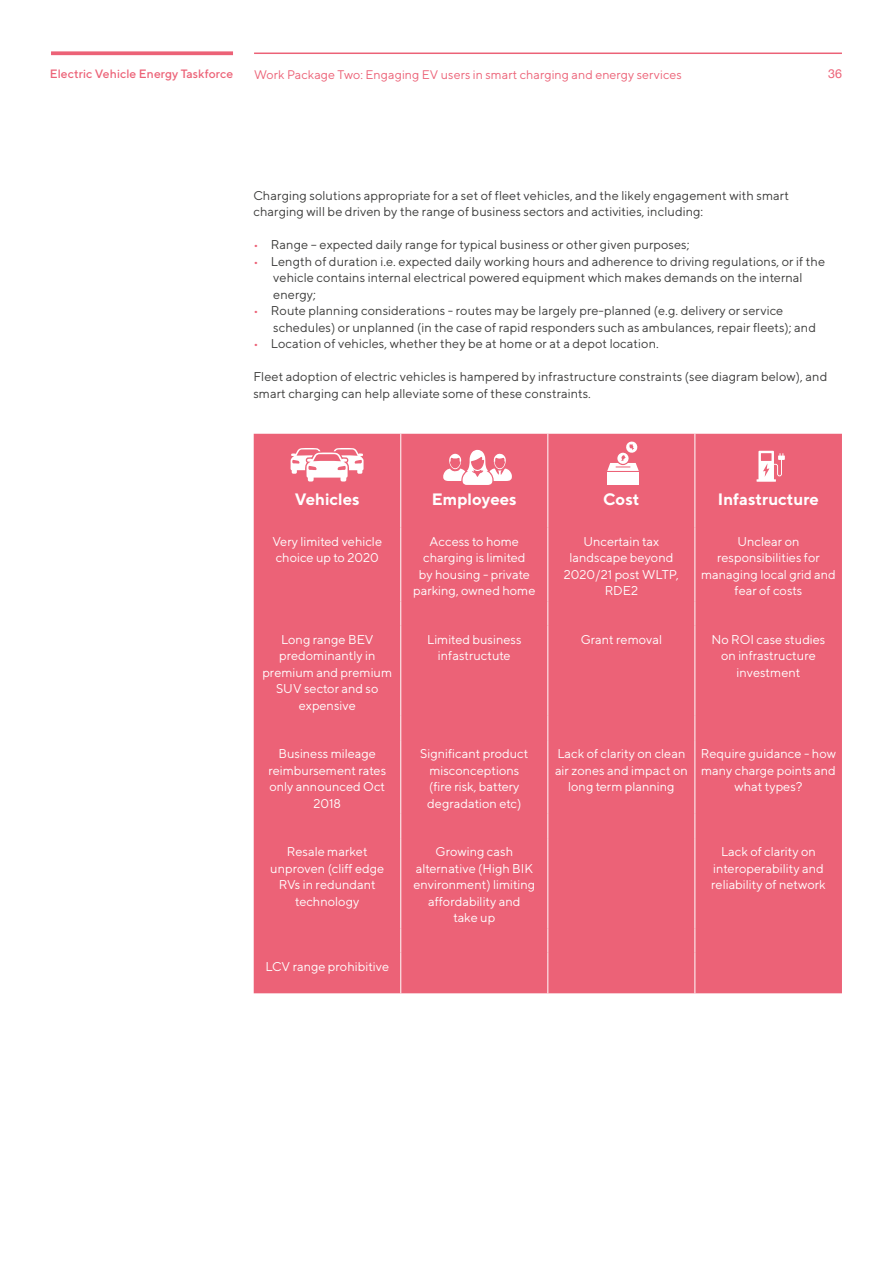
<style>
.page{position:relative;width:893px;height:1263px;background:#fff}
.page>*{position:absolute;margin:0;border:0;box-sizing:border-box;transform-origin:0 0}
.t1{font:700 16.5px "TT Norms";color:#fff}
.t2{font:12.75px/16.5px "TT Norms";color:#fff;text-align:center}
.t3{font:12.75px/16.5px "TT Norms";letter-spacing:.005em;color:#3c3c3b}
.t4{font:12.45px "TT Norms";letter-spacing:.005em;color:#ec6277}
.t5{font:12.45px "Helvetica Neue";color:#ec6277}
.t6{font:500 12.15px "TT Norms";letter-spacing:.005em;color:#ec6277}
.s1{color:#ec6277}
</style>
<div class="page">
<hr style="left:254px;top:53px;width:588px;height:1px;background:#ec6277">
<svg style="left:51px;top:51px;width:182px;height:4px"></svg>
<div style="left:254px;top:434px;width:588px;height:559px;background:#ec6277"></div>
<hr style="left:400px;top:434px;width:1px;height:94px;background:#fff">
<hr style="left:547px;top:434px;width:1px;height:94px;background:#fff">
<hr style="left:695px;top:434px;width:1px;height:94px;background:#fff">
<hr style="left:400px;top:528px;width:1px;height:73px;background:#fff">
<hr style="left:547px;top:528px;width:1px;height:73px;background:#fff">
<hr style="left:695px;top:528px;width:1px;height:73px;background:#fff">
<svg style="left:400px;top:601px;width:1px;height:25px"></svg>
<svg style="left:547px;top:601px;width:1px;height:25px"></svg>
<svg style="left:695px;top:601px;width:1px;height:25px"></svg>
<hr style="left:400px;top:626px;width:1px;height:90px;background:#fff">
<hr style="left:547px;top:626px;width:1px;height:90px;background:#fff">
<hr style="left:695px;top:626px;width:1px;height:90px;background:#fff">
<svg style="left:400px;top:716px;width:1px;height:24px"></svg>
<svg style="left:547px;top:716px;width:1px;height:24px"></svg>
<svg style="left:695px;top:716px;width:1px;height:24px"></svg>
<hr style="left:400px;top:740px;width:1px;height:74px;background:#fff">
<hr style="left:547px;top:740px;width:1px;height:74px;background:#fff">
<hr style="left:695px;top:740px;width:1px;height:74px;background:#fff">
<svg style="left:400px;top:814px;width:1px;height:24px"></svg>
<svg style="left:547px;top:814px;width:1px;height:24px"></svg>
<svg style="left:695px;top:814px;width:1px;height:24px"></svg>
<hr style="left:400px;top:838px;width:1px;height:90px;background:#fff">
<hr style="left:547px;top:838px;width:1px;height:90px;background:#fff">
<hr style="left:695px;top:838px;width:1px;height:90px;background:#fff">
<svg style="left:400px;top:928px;width:1px;height:24px"></svg>
<svg style="left:547px;top:928px;width:1px;height:24px"></svg>
<svg style="left:695px;top:928px;width:1px;height:24px"></svg>
<hr style="left:400px;top:952px;width:1px;height:41px;background:#fff">
<hr style="left:547px;top:952px;width:1px;height:41px;background:#fff">
<hr style="left:695px;top:952px;width:1px;height:41px;background:#fff">
<svg style="left:756px;top:451px;width:29px;height:31px"></svg>
<div style="left:607px;top:472px;width:32px;height:13px;background:#fff"></div>
<svg style="left:607px;top:441px;width:32px;height:30px"></svg>
<svg style="left:291px;top:448px;width:73px;height:33px"></svg>
<svg style="left:443px;top:450px;width:69px;height:35px"></svg>
<p class="t6" style="left:50px;top:66px;width:185px">Electric Vehicle Energy Taskforce</p>
<p class="t4" style="left:254px;top:67px;width:429px">Work Package Two: Engaging EV users in smart charging and energy services</p>
<p class="t5" style="left:828px;top:65px;width:15px">36</p>
<p class="t3" style="left:253px;top:187px;width:537px">Charging solutions appropriate for a set of fleet vehicles, and the likely engagement with smart charging will be driven by the range of business sectors and activities, including:</p>
<p class="t3" style="left:253px;top:236px;width:438px"><span class="s1">•</span> Range – expected daily range for typical business or other given purposes;</p>
<p class="t3" style="left:273px;top:253px;width:553px;text-indent:-20px"><span class="s1">•</span> Length of duration i.e. expected daily working hours and adherence to driving regulations, or if the vehicle contains internal electrical powered equipment which makes demands on the internal energy;</p>
<p class="t3" style="left:273px;top:302px;width:544px;text-indent:-20px"><span class="s1">•</span> Route planning considerations - routes may be largely pre-planned (e.g. delivery or service schedules) or unplanned (in the case of rapid responders such as ambulances, repair fleets); and</p>
<p class="t3" style="left:253px;top:335px;width:407px"><span class="s1">•</span> Location of vehicles, whether they be at home or at a depot location.</p>
<p class="t3" style="left:253px;top:368px;width:575px">Fleet adoption of electric vehicles is hampered by infrastructure constraints (see diagram below), and smart charging can help alleviate some of these constraints.</p>
<p class="t1" style="left:295px;top:489px;width:66px">Vehicles</p>
<p class="t1" style="left:432px;top:489px;width:86px">Employees</p>
<p class="t1" style="left:603px;top:489px;width:38px">Cost</p>
<p class="t1" style="left:718px;top:489px;width:103px">Infastructure</p>
<p class="t2" style="left:272px;top:533px;width:111px;text-align:left">Very limited vehicle choice up to 2020</p>
<p class="t2" style="left:413px;top:533px;width:124px">Access to home charging is limited<br>by housing - private parking, owned home</p>
<p class="t2" style="left:564px;top:533px;width:116px">Uncertain tax landscape beyond<br>2020/21 post WLTP,<br>RDE2</p>
<p class="t2" style="left:701px;top:533px;width:136px">Unclear on responsibilities for managing local grid and fear of costs</p>
<p class="t2" style="left:262px;top:631px;width:131px">Long range BEV predominantly in premium and premium<br>SUV sector and so expensive</p>
<p class="t2" style="left:427px;top:631px;width:96px">Limited business infastructute</p>
<p class="t2" style="left:581px;top:631px;width:83px">Grant removal</p>
<p class="t2" style="left:711px;top:631px;width:115px">No ROI case studies on infrastructure investment</p>
<p class="t2" style="left:268px;top:745px;width:119px">Business mileage reimbursement rates only announced Oct<br>2018</p>
<p class="t2" style="left:420px;top:745px;width:110px">Significant product misconceptions (fire risk, battery degradation etc)</p>
<p class="t2" style="left:555px;top:745px;width:134px">Lack of clarity on clean air zones and impact on long term planning</p>
<p class="t2" style="left:701px;top:745px;width:137px">Require guidance - how many charge points and what types?</p>
<p class="t2" style="left:270px;top:843px;width:115px">Resale market unproven (cliff edge<br>RVs in redundant technology</p>
<p class="t2" style="left:413px;top:843px;width:124px">Growing cash alternative (High BIK environment) limiting affordability and<br>take up</p>
<p class="t2" style="left:711px;top:843px;width:116px">Lack of clarity on interoperability and reliability of network</p>
<p class="t2" style="left:265px;top:958px;width:125px">LCV range prohibitive</p>
</div>
